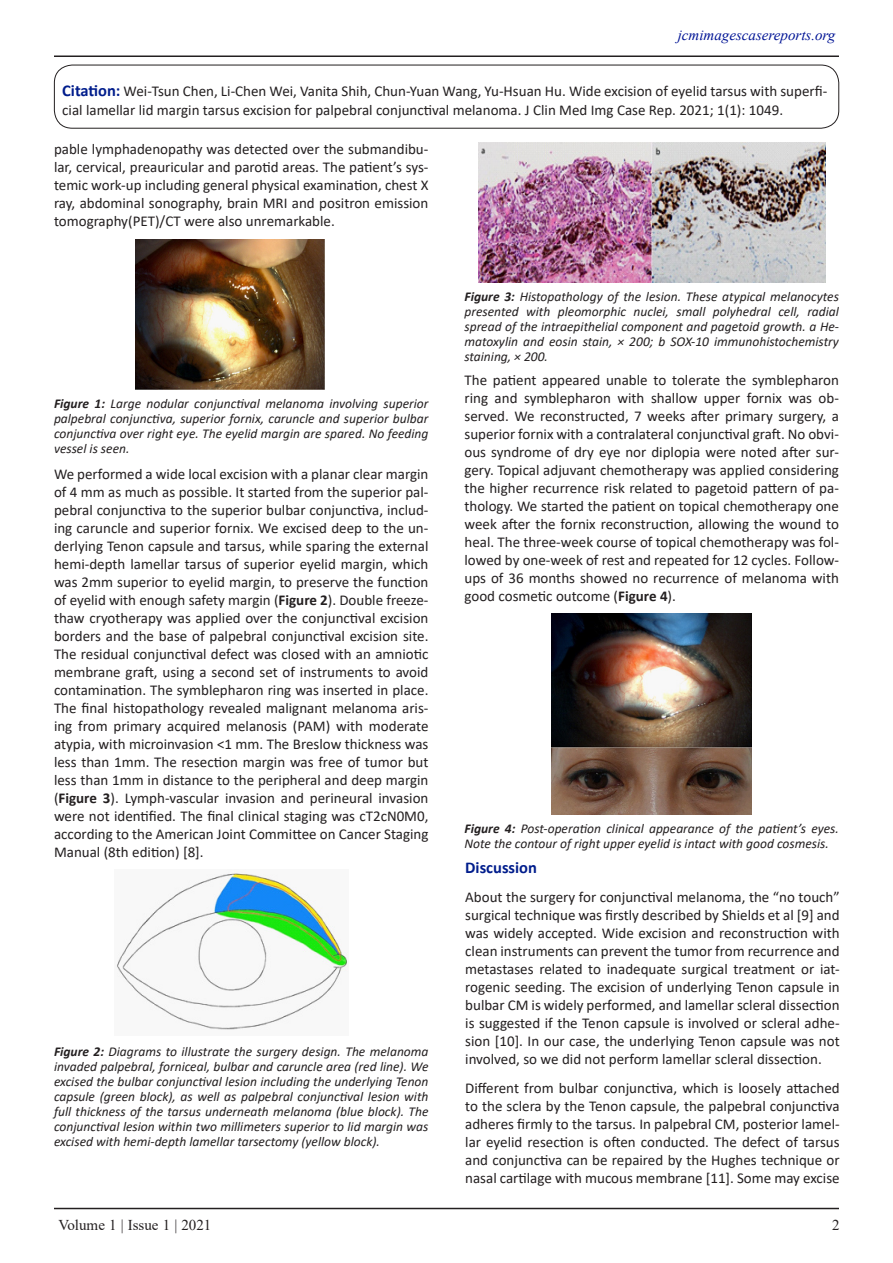
<style>
.page{position:relative;width:893px;height:1263px;background:#fff}
.page>*{position:absolute;margin:0;border:0;box-sizing:border-box;transform-origin:0 0}
.side_heading_new{font:700 16.5px "Calibri";color:#001d8c}
.side_heading_new-2{font:15px/18px "Calibri";color:#231f20;text-align:justify}
.Paragraph_Style_1{font:15px/19.5px "Calibri";color:#231f20}
.t1{font:italic 15px "Times New Roman";color:#001495}
.t2{font:15px "Times New Roman";color:#231f20}
.fig_tittle{font:italic 13.5px/15px "Calibri";color:#231f20;text-align:justify}
.s1{font-weight:700;font-size:16.5px;color:#001d8c}
.s2{font-weight:700}
</style>
<div class="page">
<hr style="left:54px;top:56px;width:785px;height:1px;background:#231f20">
<hr style="left:54px;top:1208px;width:785px;height:1px;background:#231f20">
<div style="left:54px;top:65px;width:785px;height:64px;border:1px solid #231f20;border-radius:18px"></div>
<img style="left:135px;top:240px;width:189px;height:149px">
<img style="left:117px;top:872px;width:231px;height:158px">
<img style="left:479px;top:143px;width:346px;height:140px">
<img style="left:552px;top:614px;width:200px;height:200px">
<p class="t1" style="left:678px;top:24px;width:159px">jcmimagescasereports.org</p>
<p class="Paragraph_Style_1" style="left:62px;top:81px;width:766px"><span class="s1">Citation:</span> Wei-Tsun Chen, Li-Chen Wei, Vanita Shih, Chun-Yuan Wang, Yu-Hsuan Hu. Wide excision of eyelid tarsus with superfi&shy;cial lamellar lid margin tarsus excision for palpebral conjunctival melanoma. J Clin Med Img Case Rep. 2021; 1(1): 1049.</p>
<p class="side_heading_new-2" style="left:54px;top:139px;width:376px">pable lymphadenopathy was detected over the submandibu&shy;lar, cervical, preauricular and parotid areas. The patient’s sys&shy;temic work-up including general physical examination, chest X ray, abdominal sonography, brain MRI and positron emission tomography(PET)/CT were also unremarkable.</p>
<p class="fig_tittle" style="left:54px;top:396px;width:376px"><span class="s2">Figure 1:</span> Large nodular conjunctival melanoma involving superior palpebral conjunctiva, superior fornix, caruncle and superior bulbar conjunctiva over right eye. The eyelid margin are spared. No feeding vessel is seen.</p>
<p class="side_heading_new-2" style="left:54px;top:464px;width:376px">We performed a wide local excision with a planar clear margin of 4 mm as much as possible. It started from the superior pal&shy;pebral conjunctiva to the superior bulbar conjunctiva, includ&shy;ing caruncle and superior fornix. We excised deep to the un&shy;derlying Tenon capsule and tarsus, while sparing the external hemi-depth lamellar tarsus of superior eyelid margin, which was 2mm superior to eyelid margin, to preserve the function of eyelid with enough safety margin (<span class="s2">Figure 2</span>). Double freeze&shy;thaw cryotherapy was applied over the conjunctival excision borders and the base of palpebral conjunctival excision site.<br>The residual conjunctival defect was closed with an amniotic membrane graft, using a second set of instruments to avoid contamination. The symblepharon ring was inserted in place.<br>The final histopathology revealed malignant melanoma aris&shy;ing from primary acquired melanosis (PAM) with moderate atypia, with microinvasion &lt;1 mm. The Breslow thickness was less than 1mm. The resection margin was free of tumor but less than 1mm in distance to the peripheral and deep margin (<span class="s2">Figure 3</span>). Lymph-vascular invasion and perineural invasion were not identified. The final clinical staging was cT2cN0M0, according to the American Joint Committee on Cancer Staging Manual (8th edition) [8].</p>
<p class="fig_tittle" style="left:54px;top:1043px;width:376px"><span class="s2">Figure 2:</span> Diagrams to illustrate the surgery design. The melanoma invaded palpebral, forniceal, bulbar and caruncle area (red line). We excised the bulbar conjunctival lesion including the underlying Tenon capsule (green block), as well as palpebral conjunctival lesion with full thickness of the tarsus underneath melanoma (blue block). The conjunctival lesion within two millimeters superior to lid margin was excised with hemi-depth lamellar tarsectomy (yellow block).</p>
<p class="fig_tittle" style="left:464px;top:289px;width:376px"><span class="s2">Figure 3:</span> Histopathology of the lesion. These atypical melanocytes presented with pleomorphic nuclei, small polyhedral cell, radial spread of the intraepithelial component and pagetoid growth. a He&shy;matoxylin and eosin stain, × 200; b SOX-10 immunohistochemistry staining, × 200.</p>
<p class="side_heading_new-2" style="left:464px;top:370px;width:376px">The patient appeared unable to tolerate the symblepharon ring and symblepharon with shallow upper fornix was ob&shy;served. We reconstructed, 7 weeks after primary surgery, a superior fornix with a contralateral conjunctival graft. No obvi&shy;ous syndrome of dry eye nor diplopia were noted after sur&shy;gery. Topical adjuvant chemotherapy was applied considering the higher recurrence risk related to pagetoid pattern of pa&shy;thology. We started the patient on topical chemotherapy one week after the fornix reconstruction, allowing the wound to heal. The three-week course of topical chemotherapy was fol&shy;lowed by one-week of rest and repeated for 12 cycles. Follow&shy;ups of 36 months showed no recurrence of melanoma with good cosmetic outcome (<span class="s2">Figure 4</span>).</p>
<p class="fig_tittle" style="left:464px;top:820px;width:376px"><span class="s2">Figure 4:</span> Post-operation clinical appearance of the patient’s eyes.<br>Note the contour of right upper eyelid is intact with good cosmesis.</p>
<p class="side_heading_new" style="left:465px;top:856px;width:73px">Discussion</p>
<p class="side_heading_new-2" style="left:465px;top:887px;width:376px">About the surgery for conjunctival melanoma, the “no touch” surgical technique was firstly described by Shields et al [9] and was widely accepted. Wide excision and reconstruction with clean instruments can prevent the tumor from recurrence and metastases related to inadequate surgical treatment or iat&shy;rogenic seeding. The excision of underlying Tenon capsule in bulbar CM is widely performed, and lamellar scleral dissection is suggested if the Tenon capsule is involved or scleral adhe&shy;sion [10]. In our case, the underlying Tenon capsule was not involved, so we did not perform lamellar scleral dissection.</p>
<p class="side_heading_new-2" style="left:465px;top:1078px;width:376px">Different from bulbar conjunctiva, which is loosely attached to the sclera by the Tenon capsule, the palpebral conjunctiva adheres firmly to the tarsus. In palpebral CM, posterior lamel&shy;lar eyelid resection is often conducted. The defect of tarsus and conjunctiva can be repaired by the Hughes technique or nasal cartilage with mucous membrane [11]. Some may excise</p>
<p class="t2" style="left:59px;top:1214px;width:154px">Volume 1 | Issue 1 | 2021</p>
<p class="t2" style="left:832px;top:1214px;width:9px">2</p>
</div>
